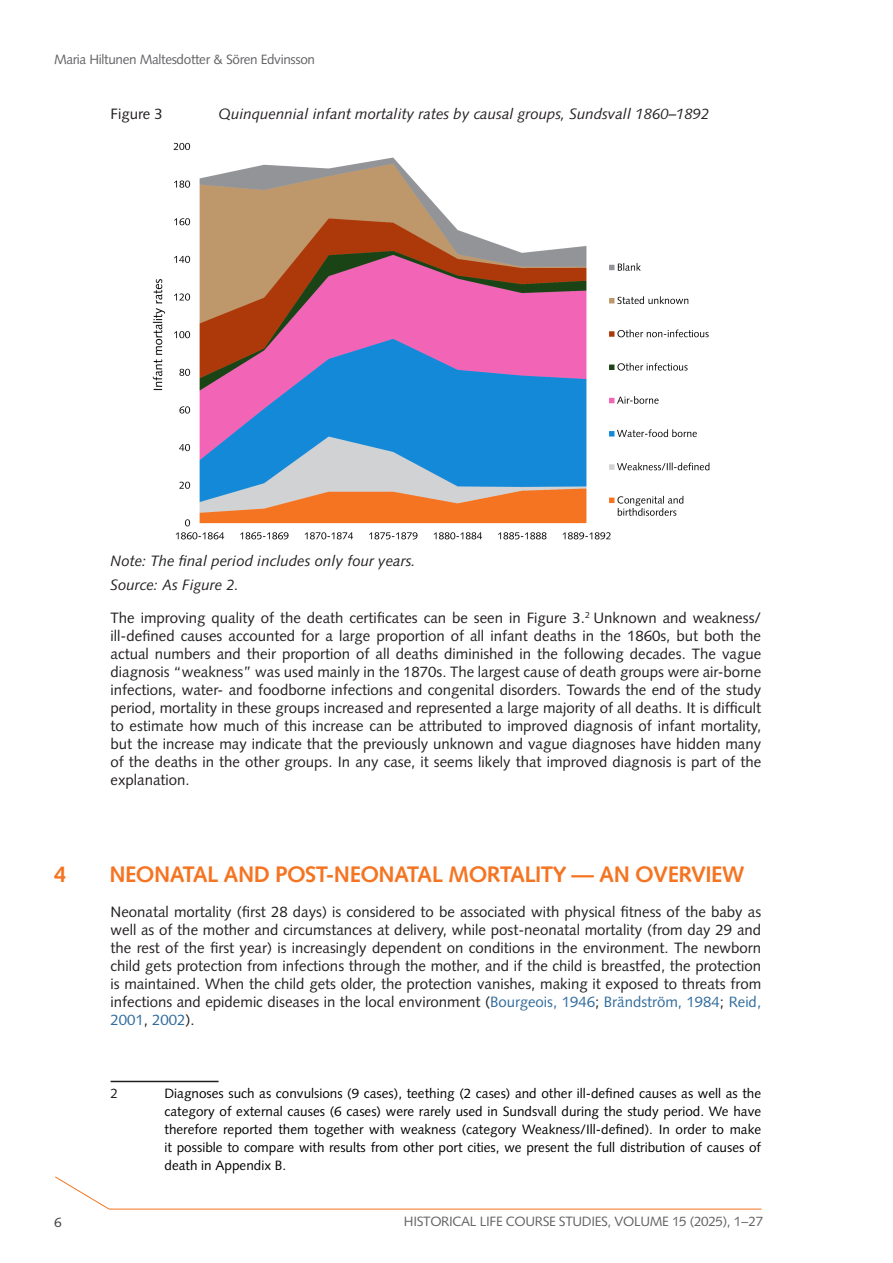
<style>
.page{position:relative;width:893px;height:1263px;background:#fff}
.page>*{position:absolute;margin:0;border:0;box-sizing:border-box;transform-origin:0 0}
.t1{font:700 22.5px "Syntax LT Std";letter-spacing:-.025em;color:#f57421}
.Normal12{font:15px/18px "Syntax LT Std";color:#231f20;text-align:justify}
.Normal12-2{font:italic 15px "Syntax LT Std";color:#231f20}
.t2{font:13.5px/18px "Syntax LT Std";color:#000;text-align:justify}
.t3{font:13.5px "Syntax LT Std";letter-spacing:-.025em;color:#636366}
.t4{font:13.5px "Syntax LT Std";color:#3e3e3f}
.t5{font:13.5px "Syntax LT Std";color:#231f20}
.s1{color:#316c9d}
</style>
<div class="page">
<svg style="left:55px;top:1176px;width:707px;height:34px"></svg>
<hr style="left:111px;top:1081px;width:108px;height:1px;background:#231f20">
<img style="left:152px;top:142px;width:558px;height:398px">
<p class="t3" style="left:54px;top:51px;width:263px">Maria Hiltunen Maltesdotter &amp; Sören Edvinsson</p>
<p class="Normal12" style="left:111px;top:105px;width:54px">Figure 3</p>
<p class="Normal12-2" style="left:219px;top:105px;width:493px">Quinquennial infant mortality rates by causal groups, Sundsvall 1860–1892</p>
<p class="Normal12-2" style="left:111px;top:552px;width:307px">Note: The final period includes only four years.</p>
<p class="Normal12-2" style="left:111px;top:576px;width:130px">Source: As Figure 2.</p>
<p class="Normal12" style="left:111px;top:609px;width:652px">The improving quality of the death certificates can be seen in Figure 3.<sup>2</sup> Unknown and weakness/ ill-defined causes accounted for a large proportion of all infant deaths in the 1860s, but both the actual numbers and their proportion of all deaths diminished in the following decades. The vague diagnosis “weakness” was used mainly in the 1870s. The largest cause of death groups were air-borne infections, water- and foodborne infections and congenital disorders. Towards the end of the study period, mortality in these groups increased and represented a large majority of all deaths. It is difficult to estimate how much of this increase can be attributed to improved diagnosis of infant mortality, but the increase may indicate that the previously unknown and vague diagnoses have hidden many of the deaths in the other groups. In any case, it seems likely that improved diagnosis is part of the explanation.</p>
<p class="t1" style="left:54px;top:861px;width:14px">4</p>
<p class="t1" style="left:110px;top:861px;width:636px">NEONATAL AND POST-NEONATAL MORTALITY — AN OVERVIEW</p>
<p class="Normal12" style="left:111px;top:903px;width:652px">Neonatal mortality (first 28 days) is considered to be associated with physical fitness of the baby as well as of the mother and circumstances at delivery, while post-neonatal mortality (from day 29 and the rest of the first year) is increasingly dependent on conditions in the environment. The newborn child gets protection from infections through the mother, and if the child is breastfed, the protection is maintained. When the child gets older, the protection vanishes, making it exposed to threats from infections and epidemic diseases in the local environment (<span class="s1">Bourgeois, 1946</span>; <span class="s1">Brändström, 1984</span>; <span class="s1">Reid, 2001</span>, <span class="s1">2002</span>).</p>
<p class="t5" style="left:111px;top:1085px;width:9px">2</p>
<p class="t2" style="left:165px;top:1084px;width:598px">Diagnoses such as convulsions (9 cases), teething (2 cases) and other ill-defined causes as well as the category of external causes (6 cases) were rarely used in Sundsvall during the study period. We have therefore reported them together with weakness (category Weakness/Ill-defined). In order to make it possible to compare with results from other port cities, we present the full distribution of causes of death in Appendix B.</p>
<p class="t4" style="left:54px;top:1214px;width:9px">6</p>
<p class="t3" style="left:404px;top:1213px;width:361px">HISTORICAL LIFE COURSE STUDIES, VOLUME 15 (2025), 1−27</p>
</div>
